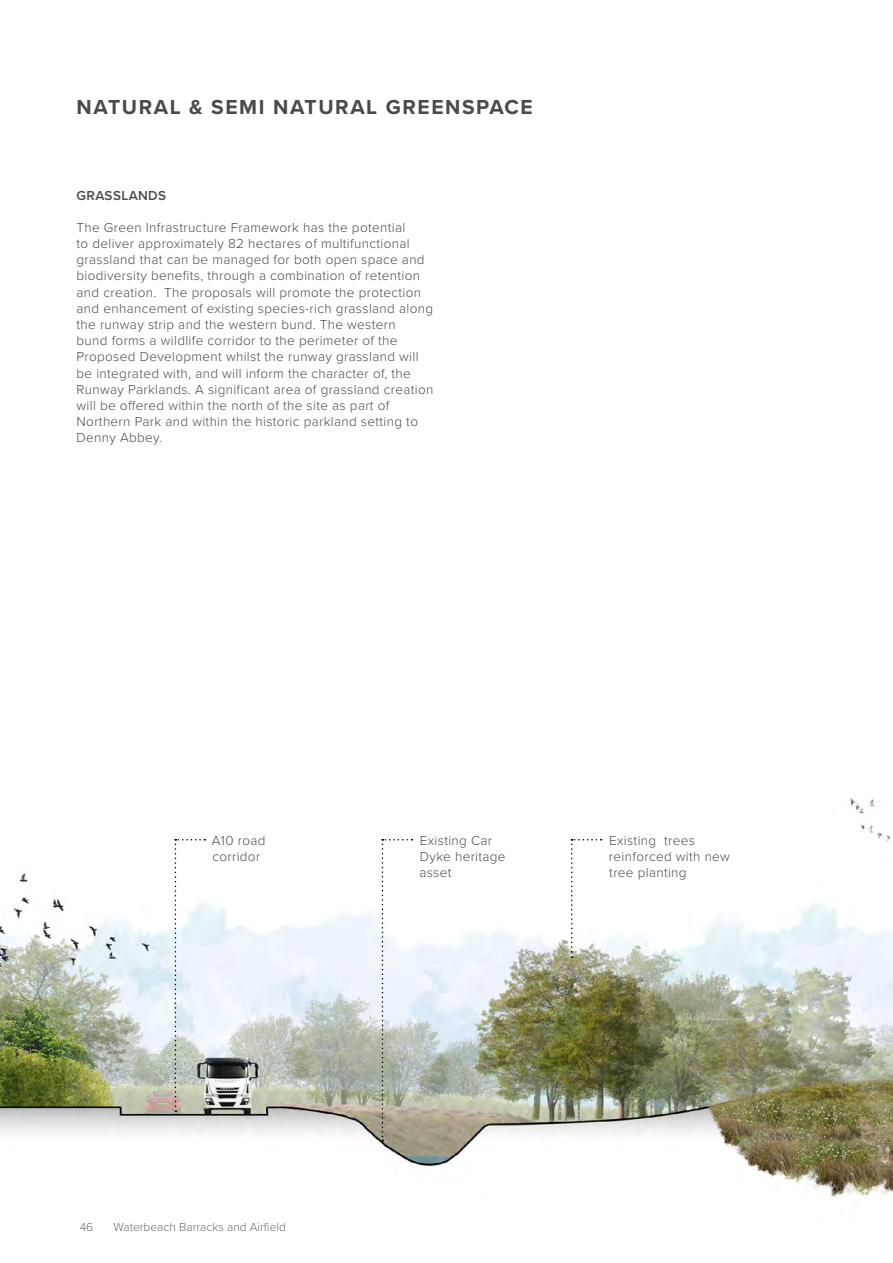
<style>
.page{position:relative;width:893px;height:1263px;background:#fff}
.page>*{position:absolute;margin:0;border:0;box-sizing:border-box;transform-origin:0 0}
.t1{font:700 21px "Proxima Nova";letter-spacing:.075em;color:#4a4a49}
.t2{font:300 13.5px/16.2px "Proxima Nova";letter-spacing:.025em;color:#4a4a49}
.t3{font:600 13.5px "Proxima Nova";letter-spacing:.025em;color:#4a4a49}
.t4{font:300 12px "Proxima Nova";color:#6a6a69}
</style>
<div class="page">
<img style="left:0;top:798px;width:893px;height:402px">
<svg style="left:382px;top:839px;width:30px;height:302px"></svg>
<svg style="left:571px;top:839px;width:31px;height:119px"></svg>
<svg style="left:175px;top:839px;width:30px;height:273px"></svg>
<h1 class="t1" style="left:77px;top:92px;width:458px">NATURAL &amp; SEMI NATURAL GREENSPACE</h1>
<p class="t3" style="left:77px;top:185px;width:91px">GRASSLANDS</p>
<p class="t2" style="left:77px;top:218px;width:358px">The Green Infrastructure Framework has the potential<br>to deliver approximately 82 hectares of multifunctional grassland that can be managed for both open space and biodiversity benefits, through a combination of retention and creation. The proposals will promote the protection and enhancement of existing species-rich grassland along the runway strip and the western bund. The western<br>bund forms a wildlife corridor to the perimeter of the Proposed Development whilst the runway grassland will be integrated with, and will inform the character of, the Runway Parklands. A significant area of grassland creation will be offered within the north of the site as part of Northern Park and within the historic parkland setting to Denny Abbey.</p>
<p class="t2" style="left:212px;top:831px;width:55px">A10 road corridor</p>
<p class="t2" style="left:419px;top:831px;width:88px">Existing Car<br>Dyke heritage asset</p>
<p class="t2" style="left:609px;top:831px;width:123px">Existing trees reinforced with new tree planting</p>
<p class="t4" style="left:80px;top:1218px;width:15px">46</p>
<p class="t4" style="left:114px;top:1218px;width:174px">Waterbeach Barracks and Airfield</p>
</div>
